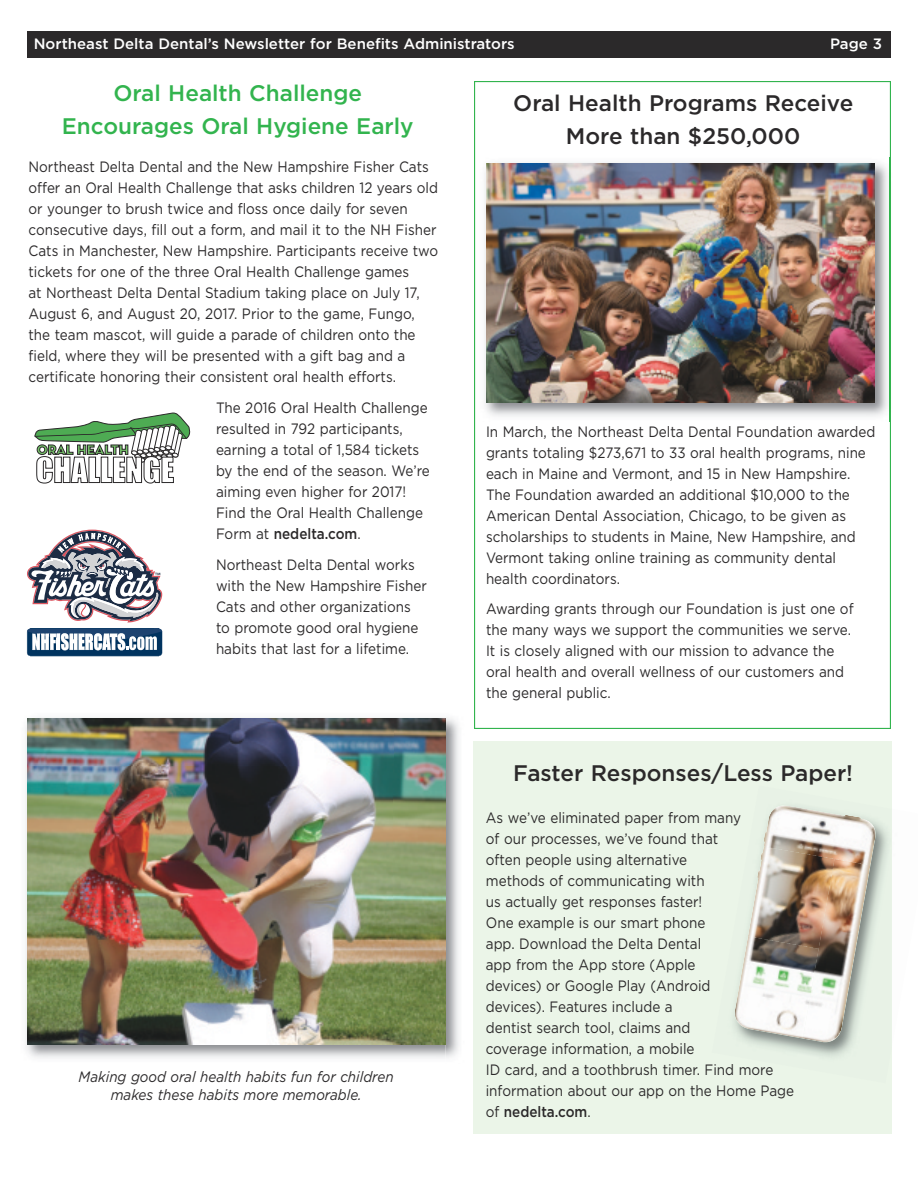
<style>
.page{position:relative;width:918px;height:1188px;background:#fff}
.page>*{position:absolute;margin:0;border:0;box-sizing:border-box;transform-origin:0 0}
.t1{font:500 22.5px/33px "Gotham";color:#2b292a;text-align:center}
.t2{font:500 22.5px/33px "Gotham";color:#32b44e;text-align:center}
.t3{font:15px/21px "Gotham";color:#2b292a;scale:.9 1}
.t4{font:italic 15px/18px "Gotham";color:#2b292a;text-align:center;scale:.9 1}
.t5{font:500 15px "Gotham";color:#fff}
.s1{font-weight:500}
</style>
<div class="page">
<svg style="left:474px;top:81px;width:417px;height:648px"></svg>
<div style="left:27px;top:31px;width:864px;height:27px;background:#2b292a"></div>
<img style="left:480px;top:158px;width:410px;height:264px">
<img style="left:890px;top:158px;width:1px;height:264px">
<img style="left:486px;top:163px;width:388px;height:239px">
<img style="left:25px;top:717px;width:434px;height:341px">
<img style="left:27px;top:717px;width:419px;height:341px">
<img style="left:27px;top:718px;width:419px;height:326px">
<svg style="left:34px;top:412px;width:157px;height:72px"></svg>
<svg style="left:27px;top:530px;width:135px;height:93px"></svg>
<svg style="left:27px;top:629px;width:135px;height:27px"></svg>
<div style="left:473px;top:742px;width:419px;height:392px;background:#ebf5e8"></div>
<img style="left:732px;top:822px;width:157px;height:236px">
<img style="left:734px;top:936px;width:69px;height:103px">
<img style="left:803px;top:865px;width:68px;height:177px">
<img style="left:747px;top:846px;width:88px;height:103px">
<img style="left:762px;top:805px;width:116px;height:60px">
<p class="t5" style="left:34px;top:38px;width:482px">Northeast Delta Dental’s Newsletter for Benefits Administrators</p>
<p class="t5" style="left:830px;top:38px;width:54px">Page 3</p>
<h1 class="t2" style="left:62px;top:77px;width:353px">Oral Health Challenge<br>Encourages Oral Hygiene Early</h1>
<p class="t3" style="left:29px;top:158px;width:457px">Northeast Delta Dental and the New Hampshire Fisher Cats offer an Oral Health Challenge that asks children 12 years old or younger to brush twice and floss once daily for seven consecutive days, fill out a form, and mail it to the NH Fisher Cats in Manchester, New Hampshire. Participants receive two tickets for one of the three Oral Health Challenge games<br>at Northeast Delta Dental Stadium taking place on July 17, August 6, and August 20, 2017. Prior to the game, Fungo, the team mascot, will guide a parade of children onto the field, where they will be presented with a gift bag and a certificate honoring their consistent oral health efforts.</p>
<p class="t3" style="left:216px;top:398px;width:239px">The 2016 Oral Health Challenge resulted in 792 participants, earning a total of 1,584 tickets by the end of the season. We’re aiming even higher for 2017!<br>Find the Oral Health Challenge<br>Form at <span class="s1">nedelta.com</span>.</p>
<p class="t3" style="left:216px;top:555px;width:236px">Northeast Delta Dental works with the New Hampshire Fisher<br>Cats and other organizations to promote good oral hygiene habits that last for a lifetime.</p>
<h1 class="t1" style="left:513px;top:88px;width:342px">Oral Health Programs Receive<br>More than $250,000</h1>
<p class="t3" style="left:486px;top:422px;width:434px">In March, the Northeast Delta Dental Foundation awarded grants totaling $273,671 to 33 oral health programs, nine each in Maine and Vermont, and 15 in New Hampshire.<br>The Foundation awarded an additional $10,000 to the American Dental Association, Chicago, to be given as scholarships to students in Maine, New Hampshire, and Vermont taking online training as community dental health coordinators.</p>
<p class="t3" style="left:486px;top:599px;width:410px">Awarding grants through our Foundation is just one of the many ways we support the communities we serve.<br>It is closely aligned with our mission to advance the oral health and overall wellness of our customers and the general public.</p>
<p class="t4" style="left:79px;top:1069px;width:352px">Making good oral health habits fun for children makes these habits more memorable.</p>
<h1 class="t1" style="left:513px;top:758px;width:341px">Faster Responses/Less Paper!</h1>
<p class="t3" style="left:486px;top:808px;width:344px">As we’ve eliminated paper from many<br>of our processes, we’ve found that<br>often people using alternative<br>methods of communicating with<br>us actually get responses faster!<br>One example is our smart phone<br>app. Download the Delta Dental<br>app from the App store (Apple<br>devices) or Google Play (Android<br>devices). Features include a<br>dentist search tool, claims and<br>coverage information, a mobile<br>ID card, and a toothbrush timer. Find more information about our app on the Home Page of <span class="s1">nedelta.com</span>.</p>
</div>
